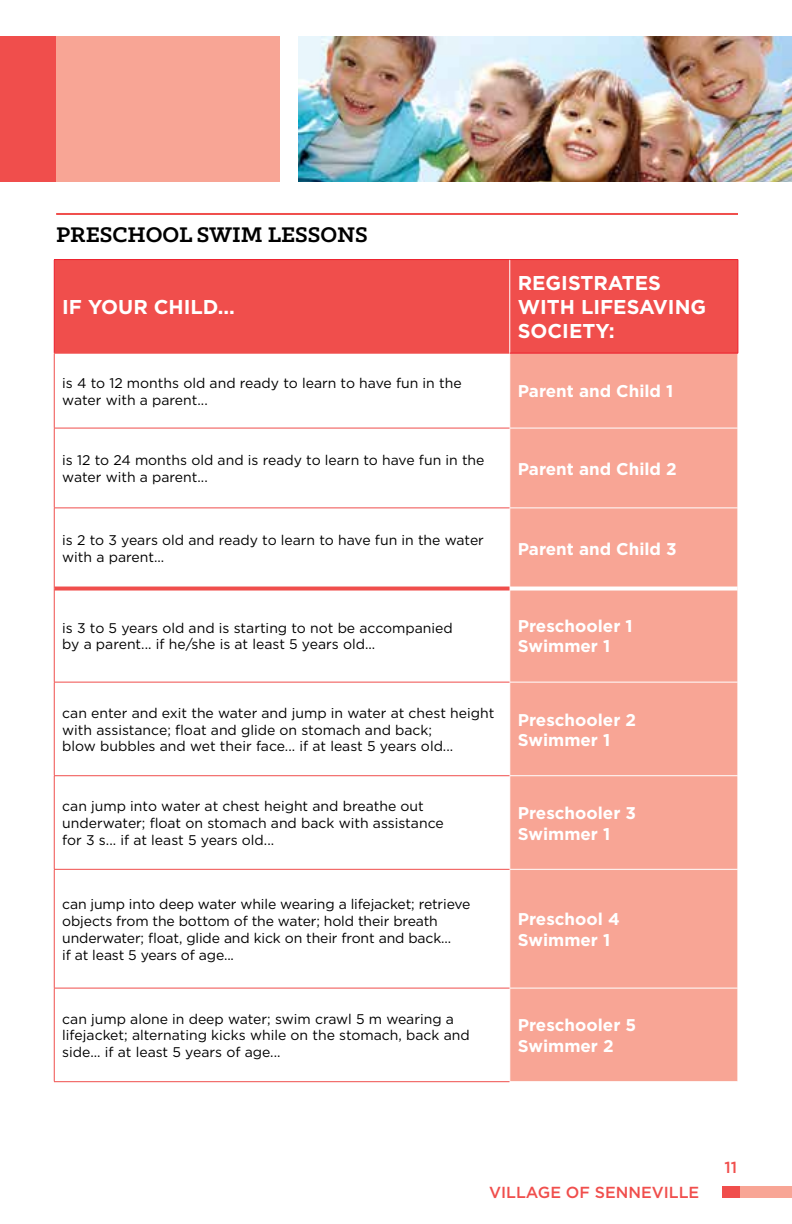
<style>
.page{position:relative;width:792px;height:1224px;background:#fff}
.page>*{position:absolute;margin:0;border:0;box-sizing:border-box;transform-origin:0 0}
.t1{font:700 24px "Klinic Slab";color:#000}
.t2{font:700 20px/24px "Gotham";color:#fff}
.t3{font:700 17px/20.4px "Gotham";color:#fff}
.t4{font:500 16px "Gotham";color:#f04e4c}
.t5{font:14px/16.8px "Gotham";color:#000}
</style>
<div class="page">
<img style="left:298px;top:36px;width:494px;height:145px">
<div style="left:54px;top:36px;width:225px;height:145px;background:#f8a595"></div>
<div style="left:740px;top:1187px;width:52px;height:11px;background:#f8a595"></div>
<div style="left:723px;top:1187px;width:17px;height:11px;background:#f04e4c"></div>
<div style="left:0;top:36px;width:55px;height:145px;background:#f04e4c"></div>
<hr style="left:56px;top:213px;width:682px;height:2px;background:#f04e4c">
<div style="left:55px;top:260px;width:683px;height:93px;background:#f04e4c"></div>
<div style="left:510px;top:354px;width:228px;height:727px;background:#f8a595"></div>
<hr style="left:509px;top:260px;width:1px;height:93px;background:#fff">
<hr style="left:54px;top:259px;width:456px;height:1px;background:#ed1c29">
<hr style="left:54px;top:260px;width:1px;height:93px;background:#ed1c29">
<hr style="left:510px;top:259px;width:228px;height:1px;background:#ed1c29">
<hr style="left:738px;top:260px;width:1px;height:93px;background:#ed1c29">
<hr style="left:510px;top:428px;width:228px;height:1px;background:#fff">
<hr style="left:510px;top:508px;width:228px;height:1px;background:#fff">
<hr style="left:510px;top:682px;width:228px;height:1px;background:#fff">
<hr style="left:510px;top:775px;width:228px;height:1px;background:#fff">
<hr style="left:510px;top:869px;width:228px;height:1px;background:#fff">
<hr style="left:510px;top:988px;width:228px;height:1px;background:#fff">
<hr style="left:510px;top:353px;width:228px;height:1px;background:#ed1c29">
<hr style="left:54px;top:353px;width:456px;height:1px;background:#f04e4c">
<hr style="left:54px;top:353px;width:1px;height:75px;background:#f04e4c">
<hr style="left:54px;top:428px;width:456px;height:1px;background:#f04e4c">
<hr style="left:54px;top:428px;width:1px;height:80px;background:#f04e4c">
<hr style="left:54px;top:508px;width:456px;height:1px;background:#f04e4c">
<hr style="left:54px;top:508px;width:1px;height:81px;background:#f04e4c">
<hr style="left:54px;top:589px;width:1px;height:93px;background:#f04e4c">
<hr style="left:54px;top:682px;width:456px;height:1px;background:#f04e4c">
<hr style="left:54px;top:682px;width:1px;height:93px;background:#f04e4c">
<hr style="left:54px;top:775px;width:456px;height:1px;background:#f04e4c">
<hr style="left:54px;top:776px;width:1px;height:93px;background:#f04e4c">
<hr style="left:54px;top:869px;width:456px;height:1px;background:#f04e4c">
<hr style="left:54px;top:870px;width:1px;height:118px;background:#f04e4c">
<hr style="left:54px;top:988px;width:456px;height:1px;background:#f04e4c">
<hr style="left:54px;top:988px;width:1px;height:93px;background:#f04e4c">
<hr style="left:54px;top:1081px;width:456px;height:1px;background:#f04e4c">
<svg style="left:55px;top:587px;width:455px;height:4px;background:#f16261"></svg>
<svg style="left:510px;top:587px;width:228px;height:4px"></svg>
<h1 class="t1" style="left:56px;top:219px;width:313px">PRESCHOOL SWIM LESSONS</h1>
<h2 class="t2" style="left:62px;top:295px;width:174px">IF YOUR CHILD...</h2>
<h2 class="t2" style="left:518px;top:271px;width:190px">REGISTRATES<br>WITH LIFESAVING<br>SOCIETY:</h2>
<p class="t5" style="left:62px;top:374px;width:401px">is 4 to 12 months old and ready to learn to have fun in the water with a parent...</p>
<p class="t3" style="left:518px;top:381px;width:157px">Parent and Child 1</p>
<p class="t5" style="left:62px;top:452px;width:424px">is 12 to 24 months old and is ready to learn to have fun in the water with a parent...</p>
<p class="t3" style="left:518px;top:458px;width:161px">Parent and Child 2</p>
<p class="t5" style="left:62px;top:532px;width:423px">is 2 to 3 years old and ready to learn to have fun in the water with a parent...</p>
<p class="t3" style="left:518px;top:539px;width:161px">Parent and Child 3</p>
<p class="t5" style="left:62px;top:619px;width:392px">is 3 to 5 years old and is starting to not be accompanied by a parent... if he/she is at least 5 years old...</p>
<p class="t3" style="left:518px;top:616px;width:116px">Preschooler 1<br>Swimmer 1</p>
<p class="t5" style="left:62px;top:704px;width:434px">can enter and exit the water and jump in water at chest height with assistance; float and glide on stomach and back;<br>blow bubbles and wet their face... if at least 5 years old...</p>
<p class="t3" style="left:518px;top:709px;width:120px">Preschooler 2<br>Swimmer 1</p>
<p class="t5" style="left:62px;top:798px;width:383px">can jump into water at chest height and breathe out underwater; float on stomach and back with assistance for 3 s... if at least 5 years old...</p>
<p class="t3" style="left:518px;top:803px;width:120px">Preschooler 3<br>Swimmer 1</p>
<p class="t5" style="left:62px;top:895px;width:410px">can jump into deep water while wearing a lifejacket; retrieve objects from the bottom of the water; hold their breath underwater; float, glide and kick on their front and back...<br>if at least 5 years of age...</p>
<p class="t3" style="left:518px;top:909px;width:103px">Preschool 4<br>Swimmer 1</p>
<p class="t5" style="left:62px;top:1010px;width:409px">can jump alone in deep water; swim crawl 5 m wearing a lifejacket; alternating kicks while on the stomach, back and side... if at least 5 years of age...</p>
<p class="t3" style="left:518px;top:1015px;width:120px">Preschooler 5<br>Swimmer 2</p>
<p class="t4" style="left:489px;top:1182px;width:212px">VILLAGE OF SENNEVILLE</p>
<p class="t4" style="left:725px;top:1157px;width:14px">11</p>
</div>
